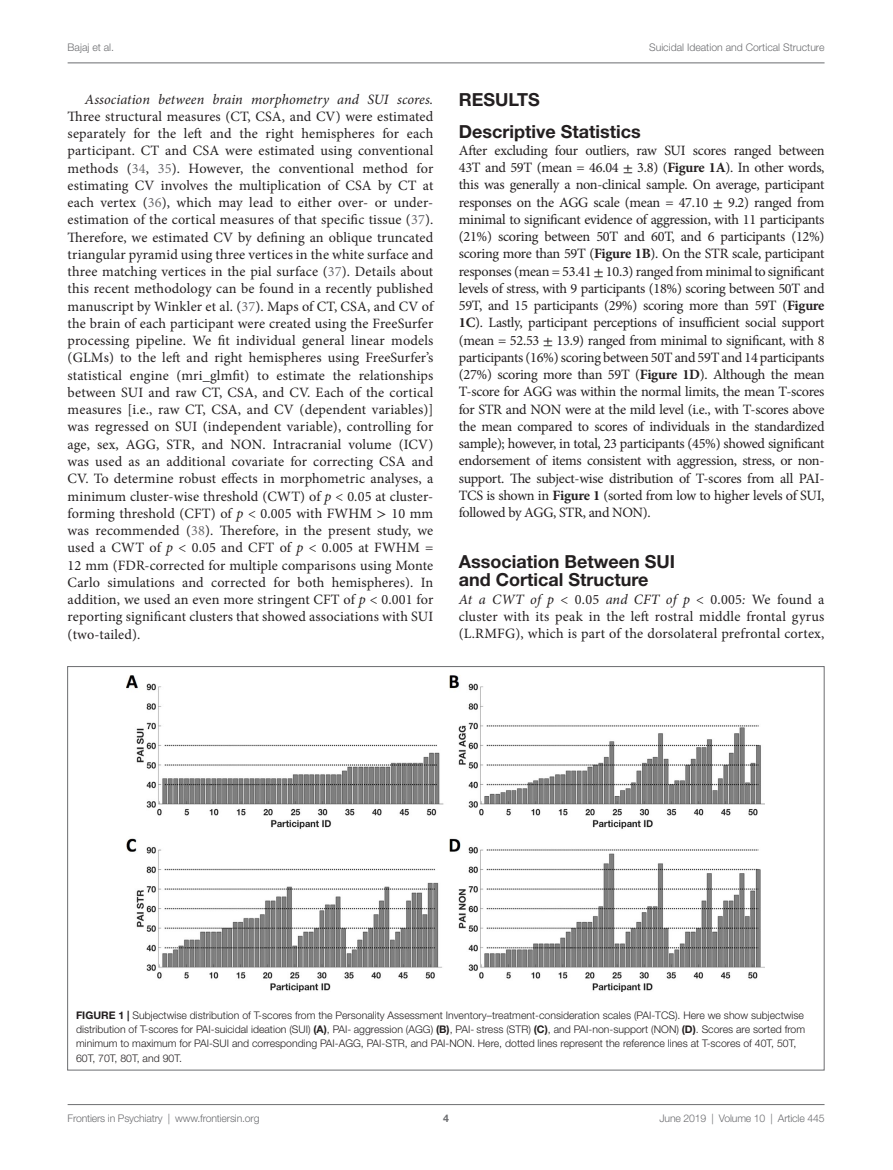
<style>
.page{position:relative;width:893px;height:1170px;background:#fff}
.page>*{position:absolute;margin:0;border:0;box-sizing:border-box;transform-origin:0 0}
._2{font:700 18px/18.8px "Helvetica Neue LT Std";color:#231f20}
._1{font:700 18px "Helvetica Neue LT Std";color:#231f20}
.T{font:14.25px/17.2px "Minion Pro";letter-spacing:.005em;color:#231f20;text-align:justify}
.T1{font:14.25px/17.2px "Minion Pro";letter-spacing:-.005em;color:#231f20;text-align:justify}
.FC{font:300 10.5px/14.2px "Helvetica Neue LT Std";color:#231f20}
.t1{font:300 10.5px "Helvetica Neue LT Std";letter-spacing:-.015em;color:#6c6d70}
.t2{font:700 10.5px "Helvetica Neue LT Std";color:#6c6d70}
.s1{font-style:italic}
.s2{color:#6c6d70}
.s3{font-family:"STIX General"}
.s4{font-weight:700}
</style>
<div class="page">
<hr style="left:68px;top:63px;width:756px;height:1px;background:#6c6d70">
<hr style="left:68px;top:1104px;width:756px;height:1px;background:#6c6d70">
<img style="left:127px;top:675px;width:638px;height:316px">
<p class="t1" style="left:68px;top:41px;width:48px">Bajaj et al.</p>
<p class="t1" style="left:649px;top:41px;width:177px">Suicidal Ideation and Cortical Structure</p>
<p class="T" style="left:68px;top:90px;width:367px;text-indent:17px"><span class="s1">Association between brain morphometry and SUI scores.<br></span>Three structural measures (CT, CSA, and CV) were estimated separately for the left and the right hemispheres for each participant. CT and CSA were estimated using conventional methods (<span class="s2">34</span>, <span class="s2">35</span>). However, the conventional method for estimating CV involves the multiplication of CSA by CT at each vertex (<span class="s2">36</span>), which may lead to either over- or under&shy;estimation of the cortical measures of that specific tissue (<span class="s2">37</span>).<br>Therefore, we estimated CV by defining an oblique truncated triangular pyramid using three vertices in the white surface and three matching vertices in the pial surface (<span class="s2">37</span>). Details about this recent methodology can be found in a recently published manuscript by Winkler et al. (<span class="s2">37</span>). Maps of CT, CSA, and CV of the brain of each participant were created using the FreeSurfer processing pipeline. We fit individual general linear models (GLMs) to the left and right hemispheres using FreeSurfer’s statistical engine (mri_glmfit) to estimate the relationships between SUI and raw CT, CSA, and CV. Each of the cortical measures [i.e., raw CT, CSA, and CV (dependent variables)] was regressed on SUI (independent variable), controlling for age, sex, AGG, STR, and NON. Intracranial volume (ICV) was used as an additional covariate for correcting CSA and CV. To determine robust effects in morphometric analyses, a minimum cluster-wise threshold (CWT) of <span class="s1">p</span> &lt; 0.05 at cluster&shy;forming threshold (CFT) of <span class="s1">p</span> &lt; 0.005 with FWHM <span class="s3">&gt;</span> 10 mm was recommended (<span class="s2">38</span>). Therefore, in the present study, we used a CWT of <span class="s1">p</span> &lt; 0.05 and CFT of <span class="s1">p</span> &lt; 0.005 at FWHM = 12 mm (FDR-corrected for multiple comparisons using Monte Carlo simulations and corrected for both hemispheres). In addition, we used an even more stringent CFT of <span class="s1">p</span> &lt; 0.001 for reporting significant clusters that showed associations with SUI (two-tailed).</p>
<p class="_1" style="left:459px;top:88px;width:83px">RESULTS</p>
<p class="_2" style="left:459px;top:121px;width:183px">Descriptive Statistics</p>
<p class="T1" style="left:459px;top:142px;width:367px">After excluding four outliers, raw SUI scores ranged between 43T and 59T (mean = 46.04 <span class="s3">±</span> 3.8) (<span class="s4">Figure 1A</span>). In other words, this was generally a non-clinical sample. On average, participant responses on the AGG scale (mean = 47.10 <span class="s3">±</span> 9.2) ranged from minimal to significant evidence of aggression, with 11 participants (21%) scoring between 50T and 60T, and 6 participants (12%) scoring more than 59T (<span class="s4">Figure 1B</span>). On the STR scale, participant responses (mean = 53.41 <span class="s3">±</span> 10.3) ranged from minimal to significant levels of stress, with 9 participants (18%) scoring between 50T and 59T, and 15 participants (29%) scoring more than 59T (<span class="s4">Figure 1C</span>). Lastly, participant perceptions of insufficient social support (mean = 52.53 <span class="s3">±</span> 13.9) ranged from minimal to significant, with 8 participants (16%) scoring between 50T and 59T and 14 participants (27%) scoring more than 59T (<span class="s4">Figure 1D</span>). Although the mean T-score for AGG was within the normal limits, the mean T-scores for STR and NON were at the mild level (i.e., with T-scores above the mean compared to scores of individuals in the standardized sample); however, in total, 23 participants (45%) showed significant endorsement of items consistent with aggression, stress, or non&shy;support. The subject-wise distribution of T-scores from all PAI-TCS is shown in <span class="s4">Figure 1</span> (sorted from low to higher levels of SUI, followed by AGG, STR, and NON).</p>
<p class="_2" style="left:459px;top:551px;width:218px">Association Between SUI and Cortical Structure</p>
<p class="T1" style="left:459px;top:590px;width:367px"><span class="s1">At a CWT of p</span> &lt; 0.05 <span class="s1">and CFT of p</span> &lt; 0.005<span class="s1">:</span> We found a cluster with its peak in the left rostral middle frontal gyrus (L.RMFG), which is part of the dorsolateral prefrontal cortex,</p>
<p class="FC" style="left:76px;top:1007px;width:731px"><span class="s4">FIGURE 1 |</span> Subjectwise distribution of T-scores from the Personality Assessment Inventory–treatment-consideration scales (PAI-TCS). Here we show subjectwise distribution of T-scores for PAI-suicidal ideation (SUI) <span class="s4">(A)</span>, PAI- aggression (AGG) <span class="s4">(B)</span>, PAI- stress (STR) <span class="s4">(C)</span>, and PAI-non-support (NON) <span class="s4">(D)</span>. Scores are sorted from minimum to maximum for PAI-SUI and corresponding PAI-AGG, PAI-STR, and PAI-NON. Here, dotted lines represent the reference lines at T-scores of 40T, 50T, 60T, 70T, 80T, and 90T.</p>
<p class="t1" style="left:68px;top:1111px;width:193px">Frontiers in Psychiatry | www.frontiersin.org</p>
<p class="t2" style="left:443px;top:1111px;width:7px">4</p>
<p class="t1" style="left:659px;top:1111px;width:166px">June 2019 | Volume 10 | Article 445</p>
</div>
